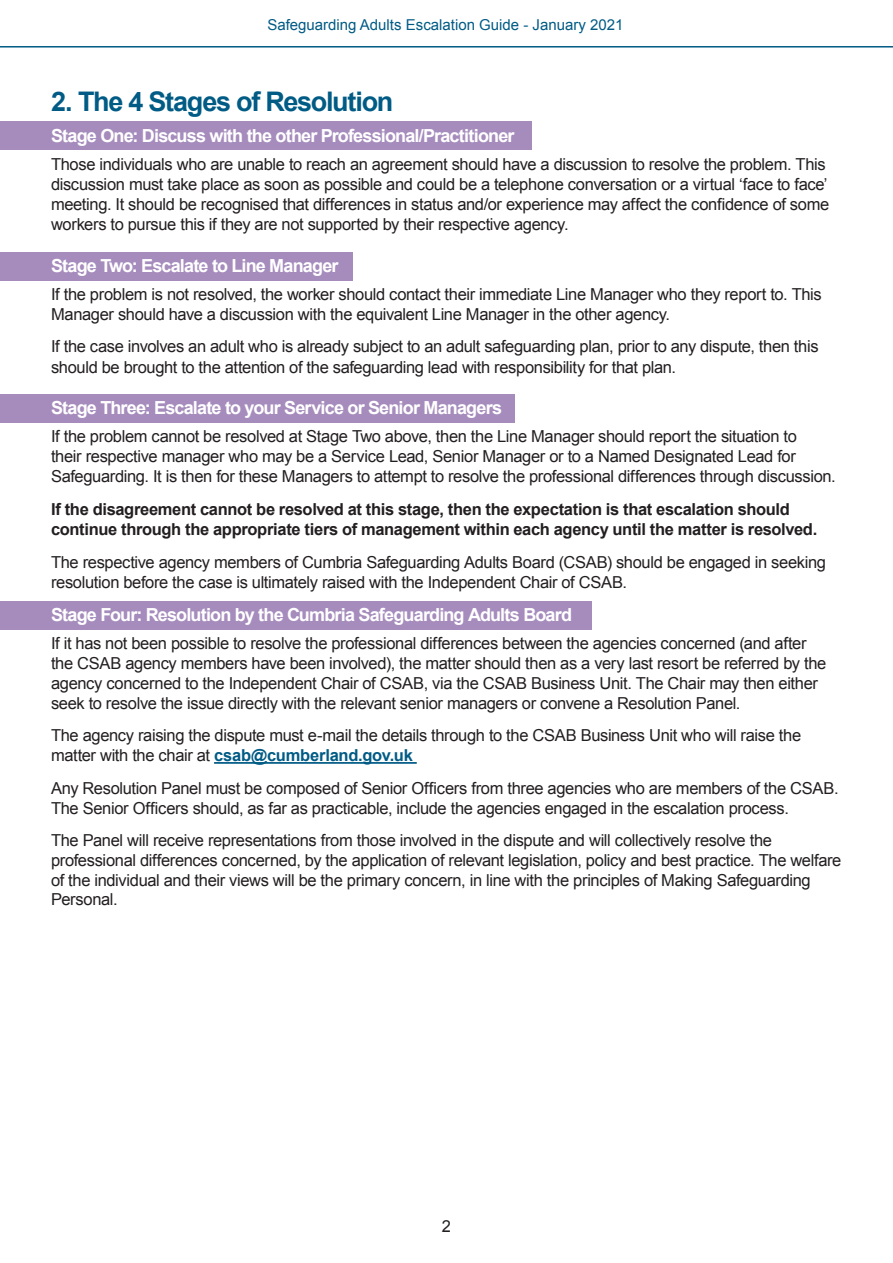
<style>
.page{position:relative;width:893px;height:1263px;background:#fff}
.page>*{position:absolute;margin:0;border:0;box-sizing:border-box;transform-origin:0 0}
.Body_Copy{font:700 27px "Arial";letter-spacing:-.045em;color:#005b85}
.Body_Copy-2{font:700 18px "Arial";letter-spacing:-.045em;color:#fff}
.Body_Copy-3{font:16.5px/19.8px "Arial";letter-spacing:-.02em;color:#231f20}
.Body_Copy-4{font:700 16.5px/20.2px "Arial";letter-spacing:-.02em;color:#231f20}
.t1{font:15px "Arial";color:#005b85}
.s1{font-weight:700;color:#005b85}
</style>
<div class="page">
<div style="left:0;top:602px;width:591px;height:28px;background:#a68cbd"></div>
<div style="left:0;top:395px;width:514px;height:28px;background:#a68cbd"></div>
<div style="left:0;top:252px;width:353px;height:28px;background:#a68cbd"></div>
<div style="left:0;top:121px;width:531px;height:29px;background:#a68cbd"></div>
<hr style="left:214px;top:762px;width:203px;height:2px;background:#005b85">
<hr style="left:0;top:46px;width:893px;height:2px;background:#005b85">
<p class="t1" style="left:267px;top:15px;width:358px">Safeguarding Adults Escalation Guide - January 2021</p>
<p class="Body_Copy" style="left:51px;top:84px;width:344px">2. The 4 Stages of Resolution</p>
<p class="Body_Copy-2" style="left:51px;top:124px;width:465px">Stage One: Discuss with the other Professional/Practitioner</p>
<p class="Body_Copy-3" style="left:51px;top:155px;width:780px">Those individuals who are unable to reach an agreement should have a discussion to resolve the problem. This discussion must take place as soon as possible and could be a telephone conversation or a virtual ‘face to face’ meeting. It should be recognised that differences in status and/or experience may affect the confidence of some workers to pursue this if they are not supported by their respective agency.</p>
<p class="Body_Copy-2" style="left:51px;top:253px;width:289px">Stage Two: Escalate to Line Manager</p>
<p class="Body_Copy-3" style="left:51px;top:284px;width:772px">If the problem is not resolved, the worker should contact their immediate Line Manager who they report to. This<br>Manager should have a discussion with the equivalent Line Manager in the other agency.</p>
<p class="Body_Copy-3" style="left:51px;top:337px;width:769px;line-height:20.2px">If the case involves an adult who is already subject to an adult safeguarding plan, prior to any dispute, then this should be brought to the attention of the safeguarding lead with responsibility for that plan.</p>
<p class="Body_Copy-2" style="left:51px;top:396px;width:453px">Stage Three: Escalate to your Service or Senior Managers</p>
<p class="Body_Copy-3" style="left:51px;top:427px;width:786px">If the problem cannot be resolved at Stage Two above, then the Line Manager should report the situation to<br>their respective manager who may be a Service Lead, Senior Manager or to a Named Designated Lead for<br>Safeguarding. It is then for these Managers to attempt to resolve the professional differences through discussion.</p>
<p class="Body_Copy-4" style="left:51px;top:500px;width:768px">If the disagreement cannot be resolved at this stage, then the expectation is that escalation should continue through the appropriate tiers of management within each agency until the matter is resolved.</p>
<p class="Body_Copy-3" style="left:51px;top:552px;width:776px;line-height:20.2px">The respective agency members of Cumbria Safeguarding Adults Board (CSAB) should be engaged in seeking resolution before the case is ultimately raised with the Independent Chair of CSAB.</p>
<p class="Body_Copy-2" style="left:51px;top:603px;width:522px">Stage Four: Resolution by the Cumbria Safeguarding Adults Board</p>
<p class="Body_Copy-3" style="left:51px;top:634px;width:777px">If it has not been possible to resolve the professional differences between the agencies concerned (and after the CSAB agency members have been involved), the matter should then as a very last resort be referred by the agency concerned to the Independent Chair of CSAB, via the CSAB Business Unit. The Chair may then either seek to resolve the issue directly with the relevant senior managers or convene a Resolution Panel.</p>
<p class="Body_Copy-3" style="left:51px;top:726px;width:752px">The agency raising the dispute must e-mail the details through to the CSAB Business Unit who will raise the matter with the chair at <span class="s1">csab@cumberland.gov.uk</span></p>
<p class="Body_Copy-3" style="left:51px;top:778px;width:789px">Any Resolution Panel must be composed of Senior Officers from three agencies who are members of the CSAB.<br>The Senior Officers should, as far as practicable, include the agencies engaged in the escalation process.</p>
<p class="Body_Copy-3" style="left:51px;top:830px;width:792px">The Panel will receive representations from those involved in the dispute and will collectively resolve the professional differences concerned, by the application of relevant legislation, policy and best practice. The welfare of the individual and their views will be the primary concern, in line with the principles of Making Safeguarding Personal.</p>
<p class="Body_Copy-3" style="left:442px;top:1216px;width:11px">2</p>
</div>
